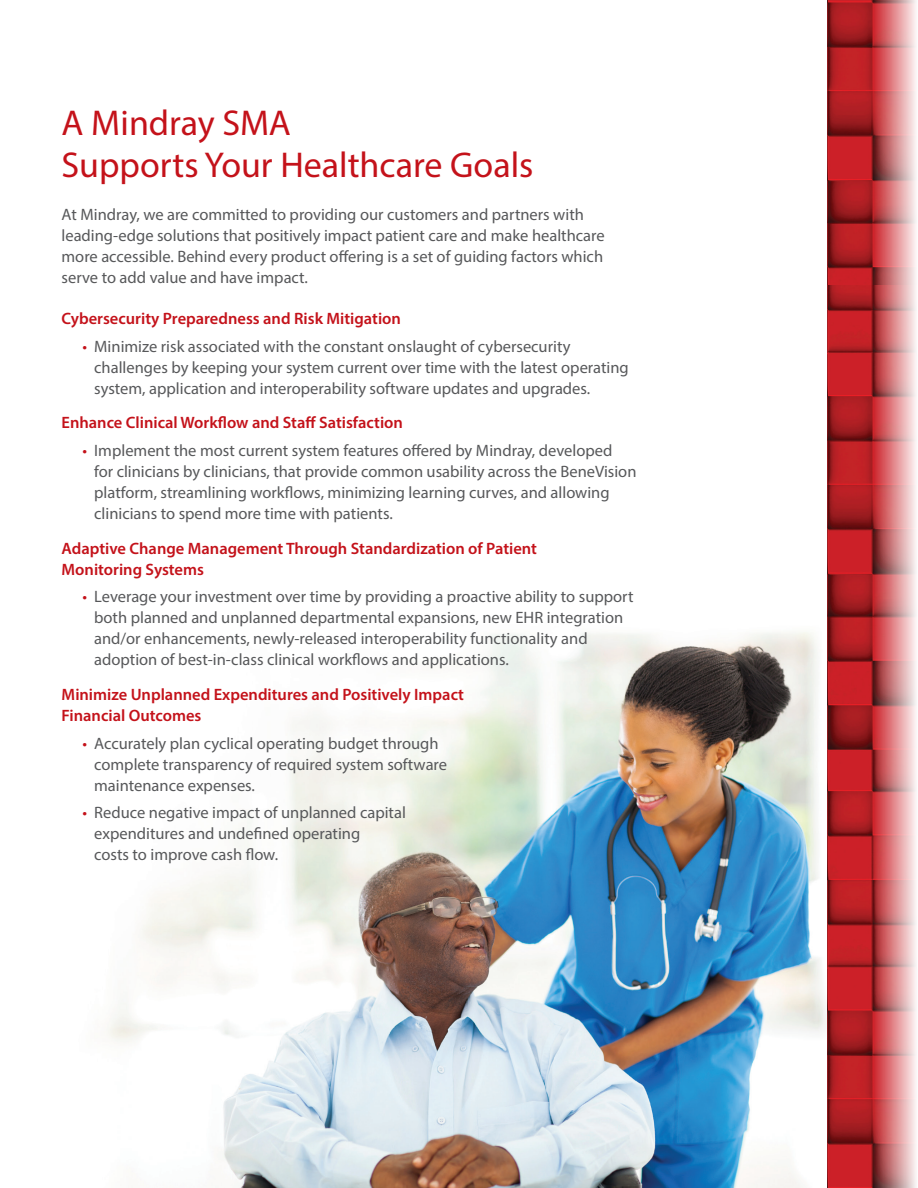
<style>
.page{position:relative;width:918px;height:1188px;background:#fff}
.page>*{position:absolute;margin:0;border:0;box-sizing:border-box;transform-origin:0 0}
.Light_title{font:36px/42px "Myriad Pro";color:#c4121a}
.bulleted_text_with_t{font:16.5px/21px "Myriad Pro";color:#57585a}
.body_text{font:16.5px/21px "Myriad Pro";color:#57585a}
.Red_semibold{font:600 16.5px/21px "Myriad Pro";color:#c4121a}
.s1{color:#c4121a}
</style>
<div class="page">
<img style="left:107px;top:632px;width:720px;height:556px">
<img style="left:827px;top:0;width:46px;height:285px">
<img style="left:827px;top:285px;width:46px;height:903px">
<svg style="left:873px;top:0;width:43px;height:1188px;background:#d5888b"></svg>
<p class="Light_title" style="left:62px;top:101px;width:473px">A Mindray SMA<br>Supports Your Healthcare Goals</p>
<p class="body_text" style="left:62px;top:204px;width:545px">At Mindray, we are committed to providing our customers and partners with leading-edge solutions that positively impact patient care and make healthcare more accessible. Behind every product offering is a set of guiding factors which serve to add value and have impact.</p>
<p class="Red_semibold" style="left:62px;top:308px;width:341px">Cybersecurity Preparedness and Risk Mitigation</p>
<p class="bulleted_text_with_t" style="left:94px;top:336px;width:536px;text-indent:-12px"><span class="s1">•</span> Minimize risk associated with the constant onslaught of cybersecurity challenges by keeping your system current over time with the latest operating system, application and interoperability software updates and upgrades.</p>
<p class="Red_semibold" style="left:62px;top:412px;width:343px">Enhance Clinical Workflow and Staff Satisfaction</p>
<p class="bulleted_text_with_t" style="left:94px;top:440px;width:544px;text-indent:-12px"><span class="s1">•</span> Implement the most current system features offered by Mindray, developed<br>for clinicians by clinicians, that provide common usability across the BeneVision platform, streamlining workflows, minimizing learning curves, and allowing clinicians to spend more time with patients.</p>
<p class="Red_semibold" style="left:62px;top:537px;width:477px">Adaptive Change Management Through Standardization of Patient<br>Monitoring Systems</p>
<p class="bulleted_text_with_t" style="left:94px;top:586px;width:541px;text-indent:-12px"><span class="s1">•</span> Leverage your investment over time by providing a proactive ability to support both planned and unplanned departmental expansions, new EHR integration and/or enhancements, newly-released interoperability functionality and adoption of best-in-class clinical workflows and applications.</p>
<p class="Red_semibold" style="left:62px;top:683px;width:404px">Minimize Unplanned Expenditures and Positively Impact<br>Financial Outcomes</p>
<p class="bulleted_text_with_t" style="left:94px;top:732px;width:354px;text-indent:-12px"><span class="s1">•</span> Accurately plan cyclical operating budget through complete transparency of required system software maintenance expenses.</p>
<p class="bulleted_text_with_t" style="left:94px;top:802px;width:313px;text-indent:-12px"><span class="s1">•</span> Reduce negative impact of unplanned capital expenditures and undefined operating<br>costs to improve cash flow.</p>
</div>
